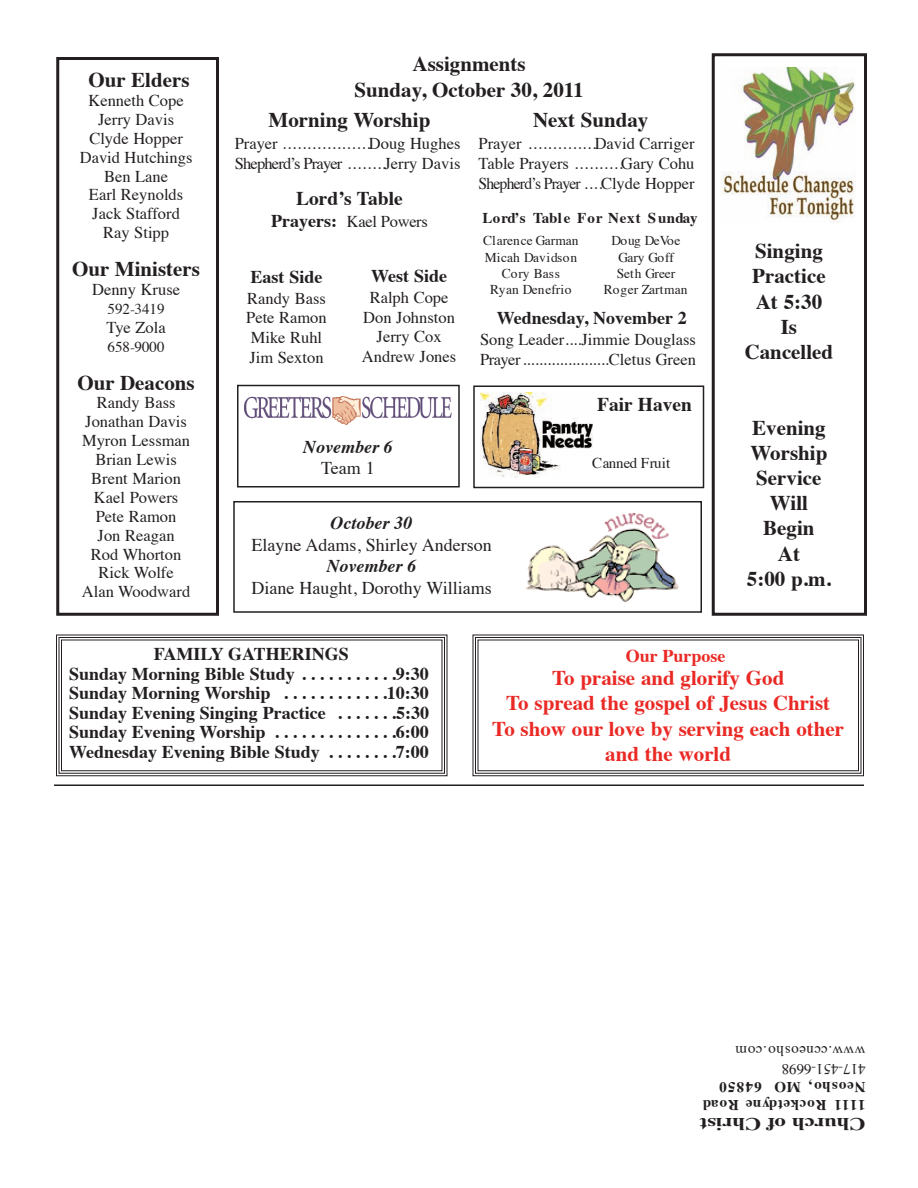
<style>
.page{position:relative;width:918px;height:1188px;background:#fff}
.page>*{position:absolute;margin:0;border:0;box-sizing:border-box;transform-origin:0 0}
.t1{font:700 21px/25.2px "Times";color:#231f20;text-align:center}
.t2{font:700 21px/25.2px "Times";color:#ea2924;text-align:center}
.t3{font:700 19.5px "Times";color:#231f20}
.t4{font:700 18px/19.5px "Times";color:#231f20;text-align:center}
.t5{font:18px/21.6px "Times";color:#231f20;text-align:center}
.t6{font:700 18px "Times";color:#231f20;scale:1.25 1}
.t7{font:italic 700 18px/21.6px "Times";color:#231f20;text-align:center}
.t8{font:700 18px "Times";color:#ea2924}
.t9{font:16.5px/18.9px "Times";color:#231f20}
.t10{font:16.5px "Times";letter-spacing:-.02em;color:#231f20}
.t11{font:700 15px/18px "Times";letter-spacing:.04em;color:#231f20}
.t12{font:15px "Times";color:#231f20}
.t13{font:13.5px/16.2px "Times";color:#231f20;text-align:center}
.s1{font-weight:700;font-size:18px}
.s2{font-weight:400;font-style:normal}
.s3{font-weight:700;font-style:italic}
.s4{font-weight:400}
</style>
<div class="page">
<div style="left:473px;top:635px;width:390px;height:141px;border:5px solid #fff"></div>
<div style="left:472px;top:634px;width:392px;height:142px;border:1px solid #231f20"></div>
<div style="left:475px;top:637px;width:387px;height:137px;border:1px solid #231f20"></div>
<div style="left:478px;top:640px;width:381px;height:131px;border:1px solid #231f20"></div>
<div style="left:56px;top:635px;width:391px;height:141px;border:5px solid #fff"></div>
<div style="left:56px;top:634px;width:392px;height:142px;border:1px solid #231f20"></div>
<div style="left:59px;top:637px;width:386px;height:137px;border:1px solid #231f20"></div>
<div style="left:61px;top:640px;width:381px;height:131px;border:1px solid #231f20"></div>
<hr style="left:54px;top:784px;width:810px;height:2px;background:#231f20">
<div style="left:712px;top:53px;width:155px;height:563px;border:3px solid #231f20"></div>
<div style="left:56px;top:57px;width:163px;height:559px;border:3px solid #231f20"></div>
<div style="left:233px;top:501px;width:469px;height:112px;border:2px solid #231f20"></div>
<div style="left:473px;top:386px;width:231px;height:102px;border:2px solid #231f20"></div>
<img style="left:525px;top:513px;width:154px;height:89px">
<img style="left:481px;top:392px;width:112px;height:85px">
<div style="left:592px;top:396px;width:105px;height:21px;background:#fff"></div>
<div style="left:562px;top:456px;width:139px;height:26px;background:#fff"></div>
<div style="left:237px;top:385px;width:223px;height:103px;border:2px solid #231f20"></div>
<img style="left:244px;top:396px;width:207px;height:29px">
<img style="left:722px;top:68px;width:134px;height:154px">
<p class="t1" style="left:88px;top:69px;width:103px">Our Elders</p>
<p class="t9" style="left:80px;top:92px;width:114px;text-align:center">Kenneth Cope<br>Jerry Davis<br>Clyde Hopper<br>David Hutchings<br>Ben Lane<br>Earl Reynolds<br>Jack Stafford<br>Ray Stipp</p>
<p class="t1" style="left:72px;top:258px;width:129px">Our Ministers</p>
<p class="t9" style="left:92px;top:281px;width:89px">Denny Kruse</p>
<p class="t12" style="left:108px;top:303px;width:58px">592-3419</p>
<p class="t9" style="left:106px;top:319px;width:61px">Tye Zola</p>
<p class="t12" style="left:108px;top:340px;width:58px">658-9000</p>
<p class="t1" style="left:77px;top:372px;width:119px">Our Deacons</p>
<p class="t9" style="left:82px;top:395px;width:110px;text-align:center">Randy Bass<br>Jonathan Davis<br>Myron Lessman<br>Brian Lewis<br>Brent Marion<br>Kael Powers<br>Pete Ramon<br>Jon Reagan<br>Rod Whorton<br>Rick Wolfe<br>Alan Woodward</p>
<p class="t1" style="left:354px;top:54px;width:231px">Assignments<br>Sunday, October 30, 2011</p>
<p class="t1" style="left:269px;top:109px;width:163px">Morning Worship</p>
<p class="t9" style="left:235px;top:135px;width:227px;line-height:19.8px">Prayer ..................Doug Hughes<br>Shepherd’s Prayer ........Jerry Davis</p>
<p class="t3" style="left:296px;top:190px;width:108px">Lord’s Table</p>
<p class="t10" style="left:271px;top:215px;width:158px"><span class="s1">Prayers:</span> Kael Powers</p>
<p class="t1" style="left:533px;top:109px;width:117px">Next Sunday</p>
<p class="t9" style="left:478px;top:135px;width:218px;line-height:19.8px;text-align:justify">Prayer ..............David Carriger Table Prayers ..........Gary Cohu Shepherd’s Prayer ....Clyde Hopper</p>
<p class="t11" style="left:483px;top:211px;width:216px">Lord’s Table For Next Sunday</p>
<p class="t4" style="left:251px;top:269px;width:73px">East Side</p>
<p class="t9" style="left:246px;top:290px;width:82px;line-height:19.8px">Randy Bass<br>Pete Ramon<br>Mike Ruhl<br>Jim Sexton</p>
<p class="t4" style="left:371px;top:268px;width:77px">West Side</p>
<p class="t9" style="left:362px;top:289px;width:96px;line-height:19.8px;text-align:center">Ralph Cope<br>Don Johnston<br>Jerry Cox<br>Andrew Jones</p>
<p class="t13" style="left:483px;top:234px;width:97px">Clarence Garman<br>Micah Davidson<br>Cory Bass<br>Ryan Denefrio</p>
<p class="t1" style="left:745px;top:240px;width:90px">Singing<br>Practice<br>At 5:30<br>Is<br>Cancelled</p>
<p class="t13" style="left:604px;top:234px;width:85px">Doug DeVoe<br>Gary Goff<br>Seth Greer<br>Roger Zartman</p>
<p class="t4" style="left:497px;top:310px;width:192px">Wednesday, November 2</p>
<p class="t9" style="left:480px;top:331px;width:218px;line-height:19.8px">Song Leader....Jimmie Douglass<br>Prayer.....................Cletus Green</p>
<p class="t3" style="left:597px;top:396px;width:96px">Fair Haven</p>
<p class="t7" style="left:303px;top:437px;width:91px">November 6<br><span class="s2">Team 1</span></p>
<p class="t5" style="left:251px;top:514px;width:242px"><span class="s3">October 30<br></span>Elayne Adams, Shirley Anderson<br><span class="s3">November 6<br></span>Diane Haught, Dorothy Williams</p>
<p class="t12" style="left:592px;top:457px;width:80px">Canned Fruit</p>
<p class="t1" style="left:747px;top:417px;width:85px">Evening<br>Worship<br>Service<br>Will<br>Begin<br>At<br>5:00 p.m.</p>
<p class="t4" style="left:69px;top:646px;width:361px">FAMILY GATHERINGS<br>Sunday Morning Bible Study . . . . . . . . . . .9:30<br>Sunday Morning Worship . . . . . . . . . . . .10:30<br>Sunday Evening Singing Practice . . . . . . .5:30<br>Sunday Evening Worship . . . . . . . . . . . . . .6:00<br>Wednesday Evening Bible Study . . . . . . . .7:00</p>
<p class="t8" style="left:626px;top:648px;width:101px">Our Purpose</p>
<p class="t2" style="left:492px;top:667px;width:353px">To praise and glorify God<br>To spread the gospel of Jesus Christ<br>To show our love by serving each other and the world</p>
<p class="t11" style="left:866px;top:1113px;width:164px;rotate:-180deg">1111 Rocketdyne Road<br>Neosho, MO 64850<br><span class="s4">417-451-6698 www.ccneosho.com</span></p>
<p class="t6" style="left:866px;top:1131px;width:134px;rotate:-180deg">Church of Christ</p>
</div>
